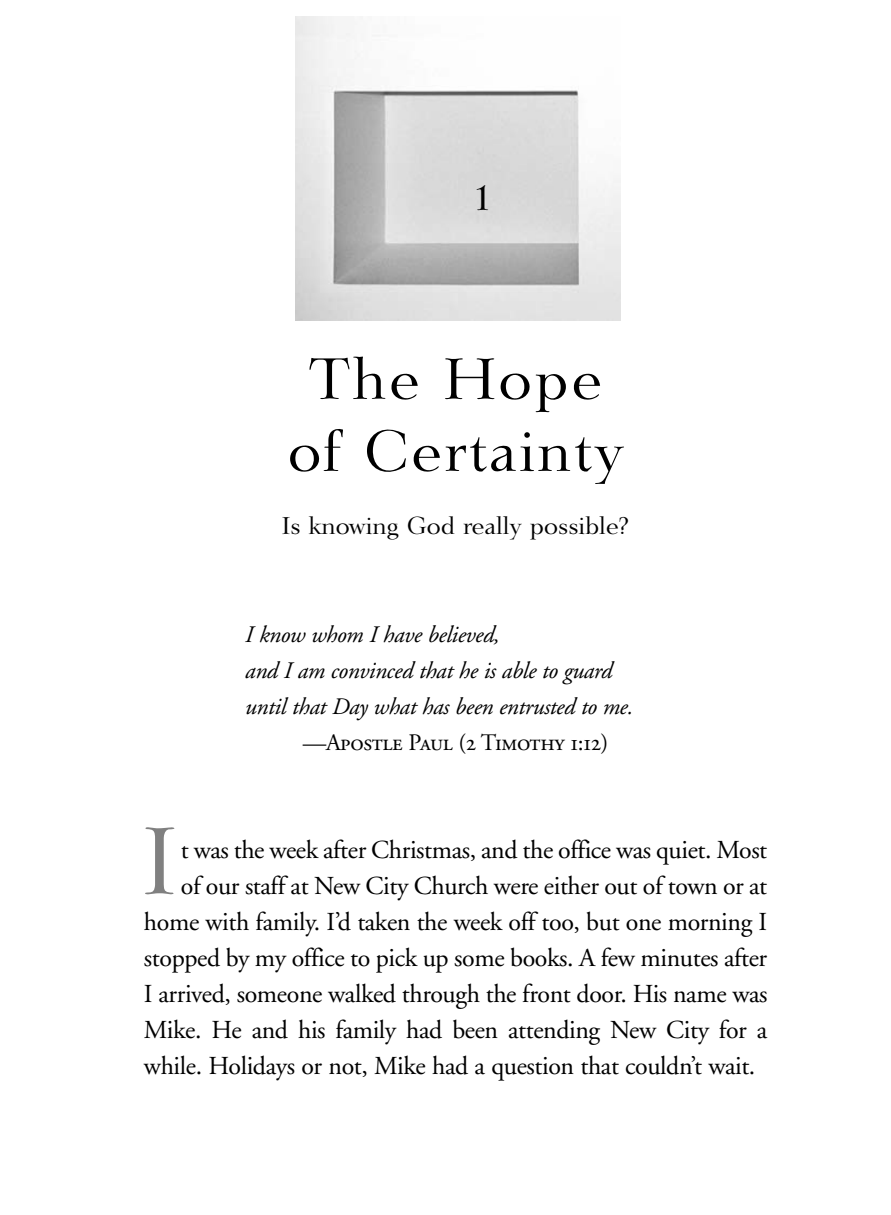
<style>
.page{position:relative;width:891px;height:1215px;background:#fff}
.page>*{position:absolute;margin:0;border:0;box-sizing:border-box;transform-origin:0 0}
.t1{font:92.25px "Lingwood";color:#808080}
.t2{font:56.25px/72px "Lingwood";letter-spacing:.065em;color:#000;text-align:center}
.t3{font:33.75px "Lingwood";color:#000}
.t4{font:25.88px "Adobe Garamond";letter-spacing:-.015em;color:#000}
.t5{font:italic 23.62px/36px "Adobe Garamond";letter-spacing:-.015em;color:#000}
.t6{font:23.62px "Lingwood";letter-spacing:.02em;color:#000}
.t7{font:23.62px "Adobe Garamond Regular SC";letter-spacing:-.015em;color:#000}
</style>
<div class="page">
<svg style="left:295px;top:16px;width:326px;height:305px"></svg>
<h3 class="t3" style="left:472px;top:185px;width:24px">1</h3>
<h2 class="t2" style="left:288px;top:348px;width:337px">The Hope of Certainty</h2>
<p class="t6" style="left:282px;top:516px;width:348px">Is knowing God really possible?</p>
<p class="t5" style="left:245px;top:619px;width:390px">I know whom I have believed,<br>and I am convinced that he is able to guard until that Day what has been entrusted to me.</p>
<p class="t7" style="left:303px;top:733px;width:307px">—Apostle Paul (2 Timothy 1:12)</p>
<h1 class="t1" style="left:144px;top:825px;width:32px">I</h1>
<p class="t4" style="left:181px;top:839px;width:588px">t was the week after Christmas, and the office was quiet. Most</p>
<p class="t4" style="left:181px;top:875px;width:588px">of our staff at New City Church were either out of town or at</p>
<p class="t4" style="left:144px;top:911px;width:625px">home with family. I’d taken the week off too, but one morning I</p>
<p class="t4" style="left:144px;top:947px;width:625px">stopped by my office to pick up some books. A few minutes after</p>
<p class="t4" style="left:144px;top:983px;width:625px">I arrived, someone walked through the front door. His name was</p>
<p class="t4" style="left:144px;top:1019px;width:625px">Mike. He and his family had been attending New City for a</p>
<p class="t4" style="left:144px;top:1055px;width:613px">while. Holidays or not, Mike had a question that couldn’t wait.</p>
</div>
